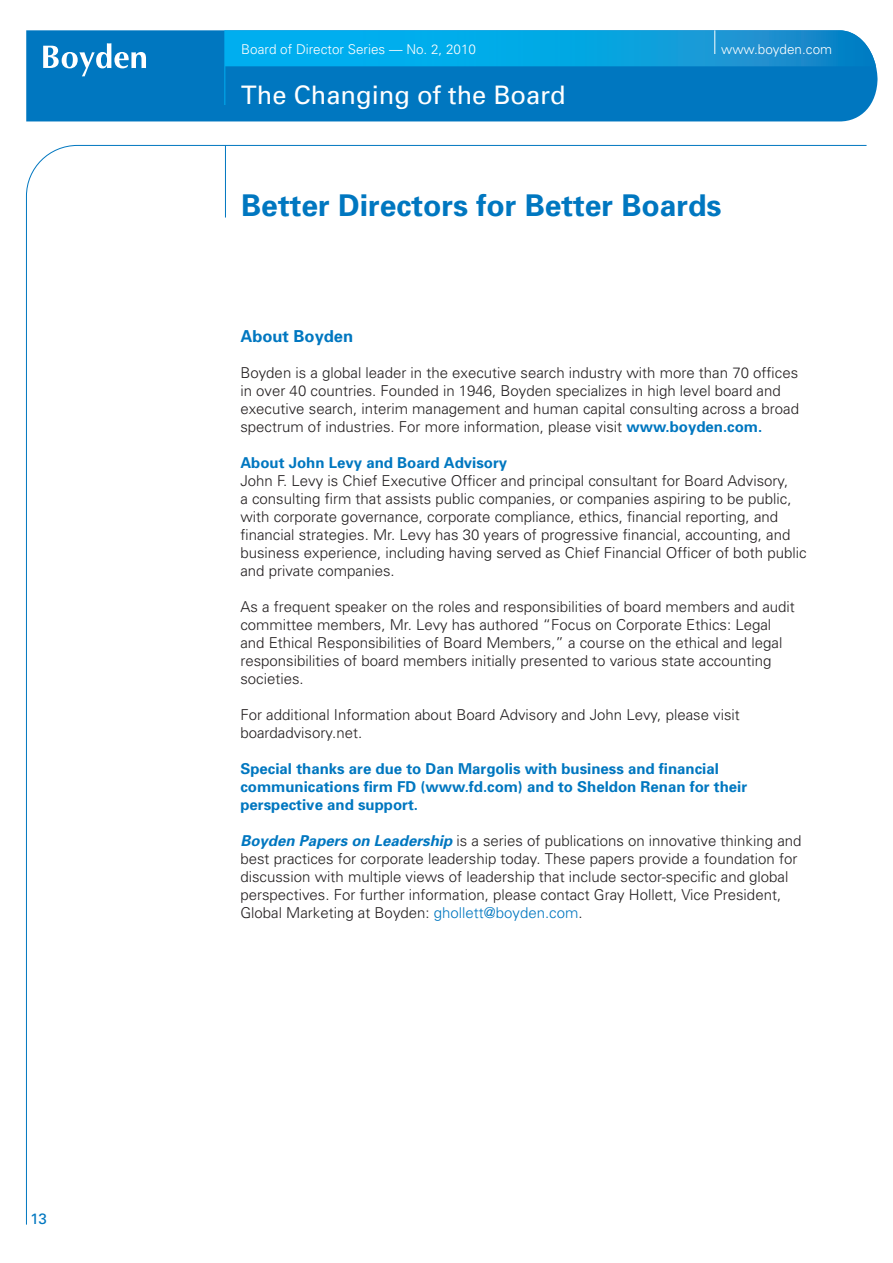
<style>
.page{position:relative;width:893px;height:1263px;background:#fff}
.page>*{position:absolute;margin:0;border:0;box-sizing:border-box;transform-origin:0 0}
.t1{font:700 30px "Univers";color:#0077c0}
.t2{font:25.5px "Univers";color:#fff}
.t3{font:700 16.5px "Univers";color:#0077c0}
.t4{font:300 15px/18px "Univers";color:#231f20}
.t5{font:700 15px/18px "Univers";color:#0077c0}
.t6{font:15px "Univers";color:#0077c0}
.t7{font:300 13.5px "Univers";color:#fff}
.s1{font-weight:700;color:#0077c0}
.s2{font-weight:700;font-style:italic;color:#0077c0}
.s3{color:#0077c0}
</style>
<div class="page">
<hr style="left:225px;top:145px;width:1px;height:72px;background:#0077c0">
<div style="left:26px;top:30px;width:852px;height:91px;background:#0077c0"></div>
<hr style="left:224px;top:30px;width:1px;height:75px;background:#00aeef">
<svg style="left:225px;top:30px;width:651px;height:36px;background:#0ca3e1"></svg>
<svg style="left:43px;top:43px;width:103px;height:33px"></svg>
<p class="t6" style="left:30px;top:1210px;width:18px">13</p>
<p class="t7" style="left:241px;top:41px;width:236px">Board of Director Series — No. 2, 2010</p>
<p class="t7" style="left:721px;top:41px;width:113px">www.boyden.com</p>
<h2 class="t2" style="left:241px;top:81px;width:326px">The Changing of the Board</h2>
<h1 class="t1" style="left:241px;top:187px;width:482px">Better Directors for Better Boards</h1>
<p class="t3" style="left:240px;top:326px;width:114px">About Boyden</p>
<p class="t4" style="left:240px;top:364px;width:560px">Boyden is a global leader in the executive search industry with more than 70 offices in over 40 countries. Founded in 1946, Boyden specializes in high level board and executive search, interim management and human capital consulting across a broad spectrum of industries. For more information, please visit <span class="s1">www.boyden.com.</span></p>
<p class="t5" style="left:240px;top:454px;width:268px">About John Levy and Board Advisory</p>
<p class="t4" style="left:240px;top:472px;width:568px">John F. Levy is Chief Executive Officer and principal consultant for Board Advisory,<br>a consulting firm that assists public companies, or companies aspiring to be public, with corporate governance, corporate compliance, ethics, financial reporting, and financial strategies. Mr. Levy has 30 years of progressive financial, accounting, and business experience, including having served as Chief Financial Officer of both public and private companies.</p>
<p class="t4" style="left:240px;top:598px;width:556px">As a frequent speaker on the roles and responsibilities of board members and audit committee members, Mr. Levy has authored “Focus on Corporate Ethics: Legal and Ethical Responsibilities of Board Members,” a course on the ethical and legal responsibilities of board members initially presented to various state accounting societies.</p>
<p class="t4" style="left:240px;top:706px;width:501px">For additional Information about Board Advisory and John Levy, please visit boardadvisory.net.</p>
<p class="t5" style="left:240px;top:760px;width:508px">Special thanks are due to Dan Margolis with business and financial communications firm FD (www.fd.com) and to Sheldon Renan for their perspective and support.</p>
<p class="t4" style="left:240px;top:832px;width:562px"><span class="s2">Boyden Papers on Leadership</span> is a series of publications on innovative thinking and best practices for corporate leadership today. These papers provide a foundation for discussion with multiple views of leadership that include sector-specific and global perspectives. For further information, please contact Gray Hollett, Vice President, Global Marketing at Boyden: <span class="s3">ghollett@boyden.com</span>.</p>
</div>
